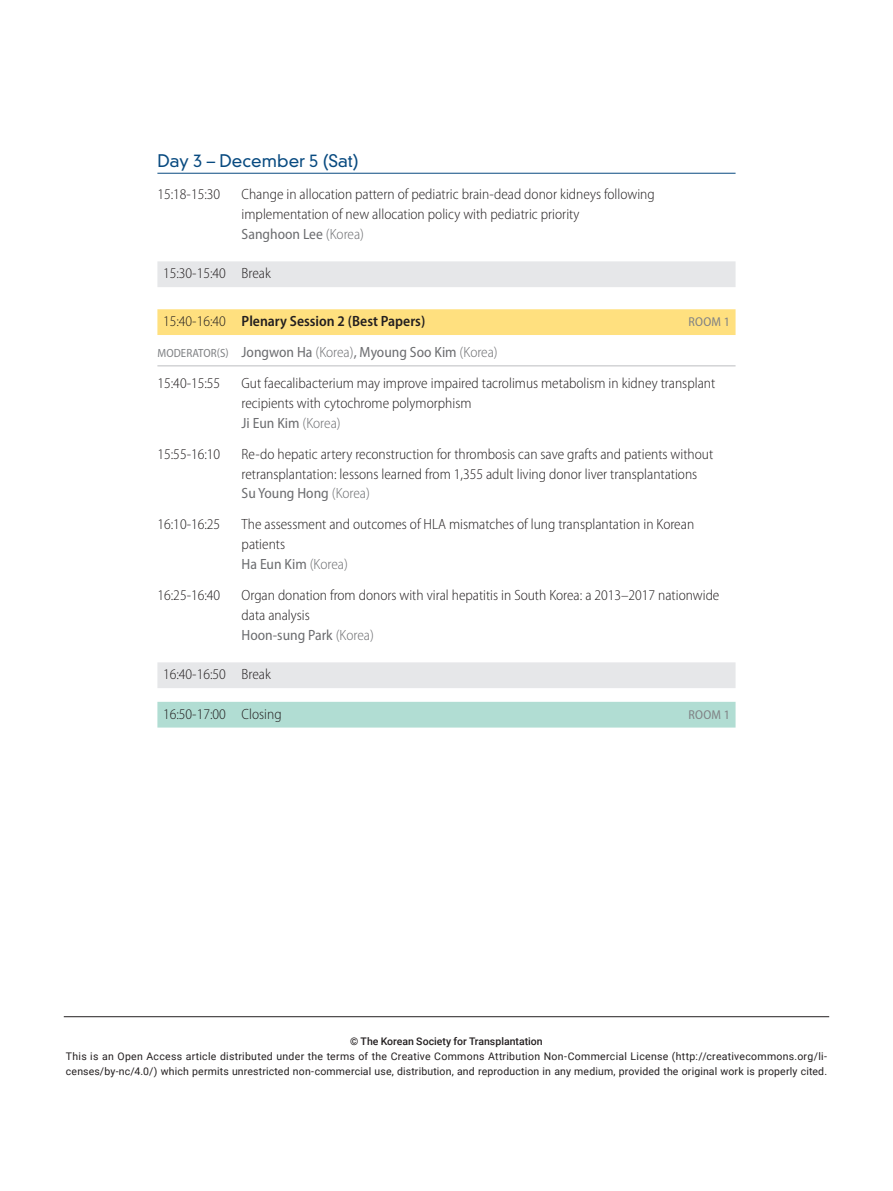
<style>
.page{position:relative;width:893px;height:1191px;background:#fff}
.page>*{position:absolute;margin:0;border:0;box-sizing:border-box;transform-origin:0 0}
.t1{font:300 16.8px "DIN Neuzeit Grotesk Std";color:#084a80}
.t2{font:300 semi-condensed 14.85px/19.8px "Myriad Pro";color:#231f20}
.t3{font:semi-condensed 14.85px/31px "Myriad Pro";color:#6c6d70}
.t4{font:600 semi-condensed 14.85px "Myriad Pro";color:#231f20}
.t5{font:semi-condensed 12.9px "Myriad Pro";letter-spacing:.02em;color:#808285}
.Open_Access{font:10.5px/15px "Roboto";letter-spacing:.02em;color:#231f20}
.Copyright{font:500 10.5px "Roboto";color:#231f20}
.s1{font-weight:400;color:#6c6d70}
.s2{color:#6c6d70}
.s3{font-weight:300}
.s4{font-size:11.85px;color:#808285}
.s5{font-weight:300;color:#231f20}
</style>
<div class="page">
<hr style="left:64px;top:1016px;width:765px;height:1px;background:#231f20">
<hr style="left:157px;top:173px;width:579px;height:1px;background:#084a80">
<div style="left:157px;top:261px;width:579px;height:26px;background:#e6e7e9"></div>
<div style="left:157px;top:309px;width:579px;height:26px;background:#ffe07f"></div>
<hr style="left:157px;top:365px;width:579px;height:1px;background:#bcbdc0">
<div style="left:157px;top:662px;width:579px;height:26px;background:#e6e7e9"></div>
<div style="left:157px;top:702px;width:579px;height:25px;background:#b1ddd3"></div>
<p class="t1" style="left:157px;top:151px;width:203px">Day 3 – December 5 (Sat)</p>
<p class="t2" style="left:157px;top:185px;width:64px">15:18-15:30</p>
<p class="t2" style="left:242px;top:185px;width:415px">Change in allocation pattern of pediatric brain-dead donor kidneys following implementation of new allocation policy with pediatric priority<br><span class="s1">Sanghoon Lee</span> <span class="s2">(Korea)</span></p>
<p class="t2" style="left:163px;top:264px;width:109px">15:30-15:40 Break</p>
<p class="t4" style="left:163px;top:313px;width:264px"><span class="s3">15:40-16:40</span> Plenary Session 2 (Best Papers)</p>
<p class="t5" style="left:689px;top:315px;width:43px">ROOM 1</p>
<p class="t3" style="left:157px;top:337px;width:342px"><span class="s4">MODERATOR(S)</span> Jongwon Ha <span class="s3">(Korea)</span>, Myoung Soo Kim <span class="s3">(Korea)<br></span><span class="s5">15:40-15:55</span></p>
<p class="t2" style="left:242px;top:374px;width:475px">Gut faecalibacterium may improve impaired tacrolimus metabolism in kidney transplant recipients with cytochrome polymorphism<br><span class="s1">Ji Eun Kim</span> <span class="s2">(Korea)</span></p>
<p class="t2" style="left:157px;top:444px;width:64px">15:55-16:10</p>
<p class="t2" style="left:242px;top:444px;width:473px">Re-do hepatic artery reconstruction for thrombosis can save grafts and patients without retransplantation: lessons learned from 1,355 adult living donor liver transplantations<br><span class="s1">Su Young Hong</span> <span class="s2">(Korea)</span></p>
<p class="t2" style="left:157px;top:515px;width:64px">16:10-16:25</p>
<p class="t2" style="left:242px;top:515px;width:454px">The assessment and outcomes of HLA mismatches of lung transplantation in Korean patients<br><span class="s1">Ha Eun Kim</span> <span class="s2">(Korea)</span></p>
<p class="t2" style="left:157px;top:585px;width:64px">16:25-16:40</p>
<p class="t2" style="left:242px;top:585px;width:479px">Organ donation from donors with viral hepatitis in South Korea: a 2013–2017 nationwide data analysis<br><span class="s1">Hoon-sung Park</span> <span class="s2">(Korea)</span></p>
<p class="t2" style="left:163px;top:664px;width:109px">16:40-16:50 Break</p>
<p class="t2" style="left:163px;top:704px;width:120px">16:50-17:00 Closing</p>
<p class="t5" style="left:689px;top:707px;width:43px">ROOM 1</p>
<p class="Copyright" style="left:350px;top:1033px;width:194px">© The Korean Society for Transplantation</p>
<p class="Open_Access" style="left:66px;top:1048px;width:763px">This is an Open Access article distributed under the terms of the Creative Commons Attribution Non-Commercial License (http://creativecommons.org/li&shy;censes/by-nc/4.0/) which permits unrestricted non-commercial use, distribution, and reproduction in any medium, provided the original work is properly cited.</p>
</div>
